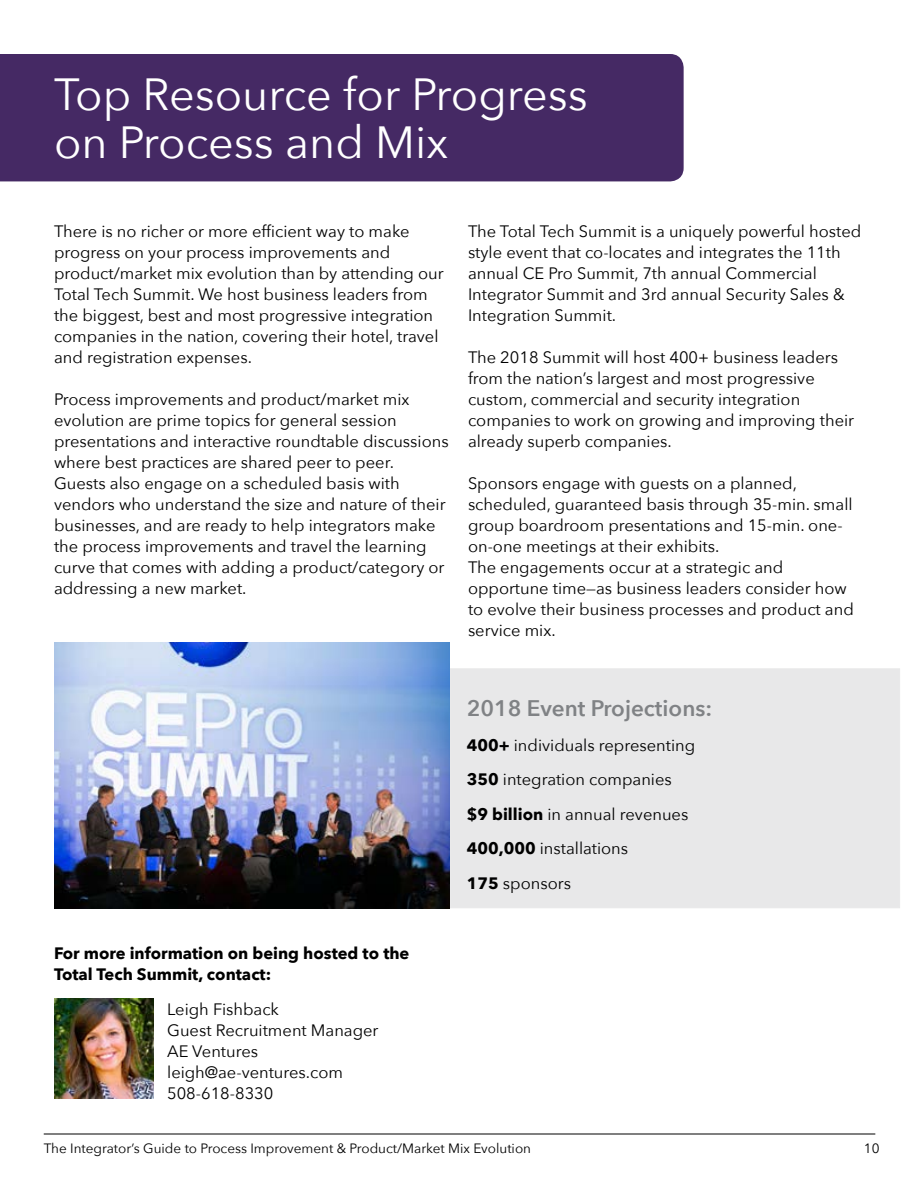
<style>
.page{position:relative;width:918px;height:1188px;background:#fff}
.page>*{position:absolute;margin:0;border:0;box-sizing:border-box;transform-origin:0 0}
.t1{font:45px/48px "Avenir Next";color:#fff}
.t2{font:600 22.5px "Avenir Next";color:#808285}
.t3{font:16.5px/21px "Avenir Next";color:#000}
.t4{font:700 16.5px/21px "Avenir Next";color:#000}
.t5{font:13.5px "Avenir Next";color:#000}
.s1{font-weight:700}
</style>
<div class="page">
<hr style="left:44px;top:1134px;width:831px;height:1px;background:#000">
<div style="left:0;top:54px;width:684px;height:127px;background:#452964"></div>
<img style="left:54px;top:998px;width:100px;height:100px">
<div style="left:450px;top:668px;width:450px;height:240px;background:#e2e2e3;border:1px solid #e2e2e3"></div>
<img style="left:54px;top:642px;width:396px;height:266px">
<h1 class="t1" style="left:54px;top:68px;width:535px">Top Resource for Progress on Process and Mix</h1>
<p class="t3" style="left:54px;top:220px;width:391px">There is no richer or more efficient way to make progress on your process improvements and product/market mix evolution than by attending our Total Tech Summit. We host business leaders from the biggest, best and most progressive integration companies in the nation, covering their hotel, travel and registration expenses.</p>
<p class="t3" style="left:54px;top:388px;width:396px">Process improvements and product/market mix evolution are prime topics for general session presentations and interactive roundtable discussions where best practices are shared peer to peer.<br>Guests also engage on a scheduled basis with vendors who understand the size and nature of their businesses, and are ready to help integrators make the process improvements and travel the learning curve that comes with adding a product/category or addressing a new market.</p>
<p class="t3" style="left:468px;top:220px;width:395px">The Total Tech Summit is a uniquely powerful hosted style event that co-locates and integrates the 11th annual CE Pro Summit, 7th annual Commercial Integrator Summit and 3rd annual Security Sales &amp; Integration Summit.</p>
<p class="t3" style="left:468px;top:346px;width:388px">The 2018 Summit will host 400+ business leaders from the nation’s largest and most progressive custom, commercial and security integration companies to work on growing and improving their already superb companies.</p>
<p class="t3" style="left:468px;top:472px;width:387px">Sponsors engage with guests on a planned, scheduled, guaranteed basis through 35-min. small group boardroom presentations and 15-min. one&shy;on-one meetings at their exhibits.<br>The engagements occur at a strategic and opportune time—as business leaders consider how to evolve their business processes and product and service mix.</p>
<p class="t4" style="left:54px;top:943px;width:357px">For more information on being hosted to the<br>Total Tech Summit, contact:</p>
<p class="t3" style="left:167px;top:998px;width:213px">Leigh Fishback<br>Guest Recruitment Manager<br>AE Ventures leigh@ae-ventures.com<br>508-618-8330</p>
<h2 class="t2" style="left:467px;top:689px;width:247px">2018 Event Projections:</h2>
<p class="t3" style="left:467px;top:727px;width:230px;line-height:34.5px"><span class="s1">400+</span> individuals representing<br><span class="s1">350</span> integration companies <span class="s1">$9 billion</span> in annual revenues<br><span class="s1">400,000</span> installations<br><span class="s1">175</span> sponsors</p>
<p class="t5" style="left:44px;top:1137px;width:489px">The Integrator’s Guide to Process Improvement &amp; Product/Market Mix Evolution</p>
<p class="t5" style="left:864px;top:1137px;width:17px">10</p>
</div>
